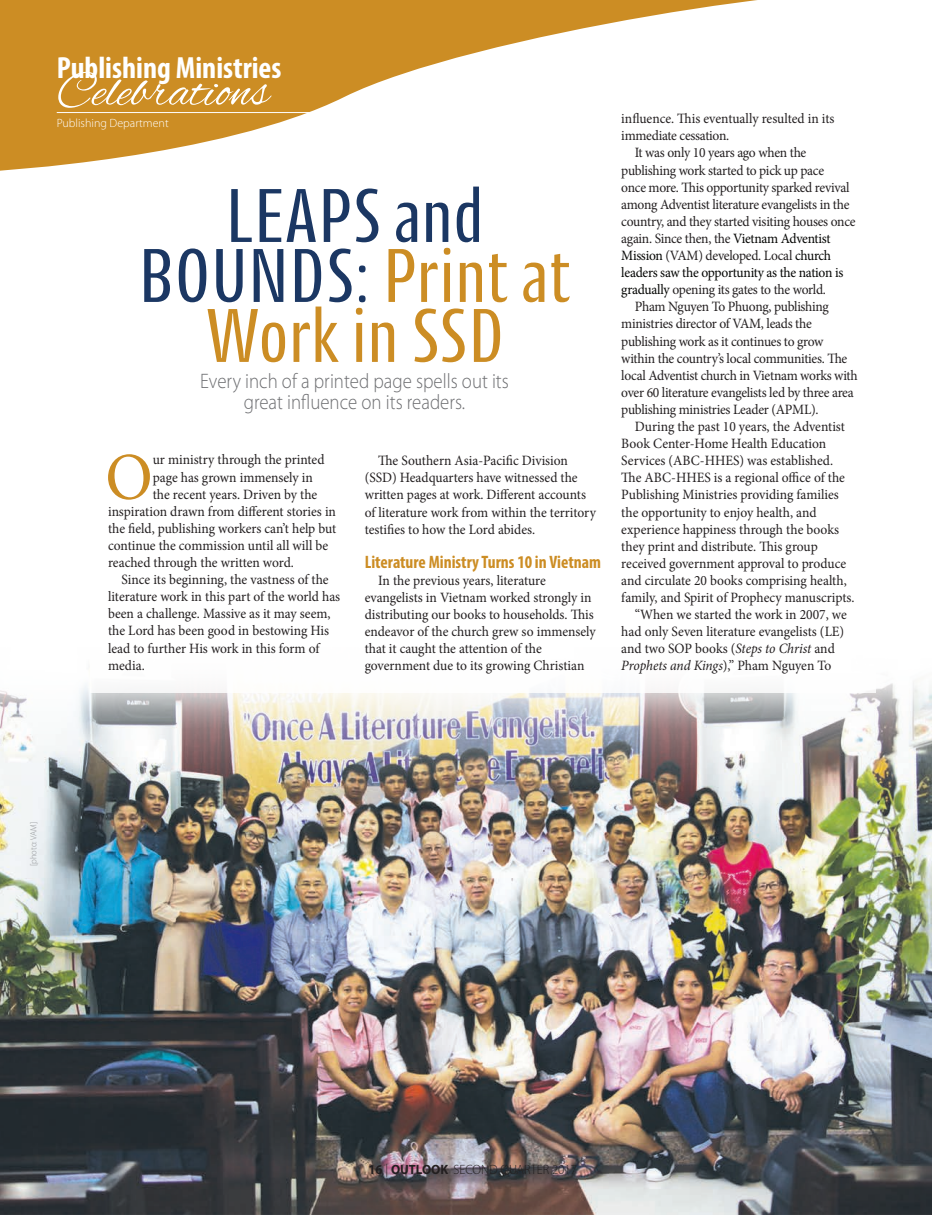
<style>
.page{position:relative;width:932px;height:1215px;background:#fff}
.page>*{position:absolute;margin:0;border:0;box-sizing:border-box;transform-origin:0 0}
.t1{font:78px/60px "Cantiga Cnd";color:#cc8d24;text-align:center}
.t2{font:66.9px "Minion Pro";color:#cc8d24;scale:.95 1}
.t3{font:50.25px "Alex Brush";color:#fff}
.t4{font:700 condensed 30.75px "Myriad Pro";color:#fff}
.t5{font:300 21px/21px "Myriad Pro";color:#6c6d70;text-align:center;scale:.9 1}
.t6{font:700 condensed 18px "Myriad Pro";color:#cc8d24}
.t7{font:14.25px/17.1px "Minion Pro";letter-spacing:-.01em;color:#231f20;scale:.95 1}
.t8{font:14.25px "Minion Pro";letter-spacing:-.02em;color:#040503;scale:.95 1}
.t9{font:italic 14.25px "Minion Pro";letter-spacing:-.01em;color:#231f20;scale:.95 1}
.t10{font:300 13.5px "Myriad Pro";color:#231f20;scale:.95 1}
.t11{font:300 12px "Myriad Pro";color:#fff}
.t12{font:300 9px "Myriad Pro";letter-spacing:-.005em;color:#939598;scale:.95 1}
.s1{color:#1b3763}
.s2{color:#040503}
.s3{font-style:italic}
.s4{font-style:normal}
.s5{font-weight:700}
</style>
<div class="page">
<img style="left:0;top:682px;width:932px;height:533px">
<div style="left:90px;top:81px;width:785px;height:611px;background:#fff"></div>
<svg style="left:0;top:0;width:757px;height:171px;fill:#cc8d24"></svg>
<hr style="left:57px;top:112px;width:256px;height:1px;background:#fff">
<h3 class="t4" style="left:57px;top:48px;width:226px">Publishing Ministries</h3>
<h3 class="t3" style="left:57px;top:63px;width:214px">Celebrations</h3>
<p class="t11" style="left:57px;top:116px;width:113px">Publishing Department</p>
<h1 class="t1" style="left:138px;top:183px;width:434px"><span class="s1">LEAPS and<br>BOUNDS:</span> Print at<br>Work in SSD</h1>
<h3 class="t5" style="left:200px;top:371px;width:344px">Every inch of a printed page spells out its great influence on its readers.</h3>
<h2 class="t2" style="left:105px;top:433px;width:51px">O</h2>
<p class="t7" style="left:153px;top:451px;width:182px">ur ministry through the printed</p>
<p class="t7" style="left:153px;top:469px;width:170px">page has grown immensely in</p>
<p class="t7" style="left:153px;top:486px;width:175px">the recent years. Driven by the</p>
<p class="t7" style="left:108px;top:503px;width:241px">inspiration drawn from different stories in</p>
<p class="t7" style="left:108px;top:520px;width:242px">the field, publishing workers can’t help but</p>
<p class="t7" style="left:108px;top:537px;width:233px">continue the commission until all will be</p>
<p class="t7" style="left:108px;top:554px;width:197px">reached through the written word.</p>
<p class="t7" style="left:122px;top:571px;width:219px">Since its beginning, the vastness of the</p>
<p class="t7" style="left:108px;top:588px;width:246px">literature work in this part of the world has</p>
<p class="t7" style="left:108px;top:605px;width:236px">been a challenge. Massive as it may seem,</p>
<p class="t7" style="left:108px;top:622px;width:234px">the Lord has been good in bestowing His</p>
<p class="t7" style="left:108px;top:640px;width:224px">lead to further His work in this form of</p>
<p class="t7" style="left:108px;top:657px;width:40px">media.</p>
<p class="t7" style="left:365px;top:452px;width:245px;text-indent:13px">The Southern Asia-Pacific Division (SSD) Headquarters have witnessed the written pages at work. Different accounts of literature work from within the territory testifies to how the Lord abides.</p>
<p class="t6" style="left:364px;top:551px;width:238px">Literature Ministry Turns 10 in Vietnam</p>
<p class="t7" style="left:365px;top:572px;width:245px;text-indent:13px">In the previous years, literature evangelists in Vietnam worked strongly in distributing our books to households. This endeavor of the church grew so immensely that it caught the attention of the government due to its growing Christian</p>
<p class="t7" style="left:621px;top:110px;width:226px">influence. This eventually resulted in its</p>
<p class="t7" style="left:621px;top:127px;width:115px">immediate cessation.</p>
<p class="t7" style="left:634px;top:144px;width:182px">It was only 10 years ago when the</p>
<p class="t7" style="left:621px;top:161px;width:215px">publishing work started to pick up pace</p>
<p class="t7" style="left:621px;top:179px;width:242px">once more. This opportunity sparked revival</p>
<p class="t7" style="left:621px;top:196px;width:242px">among Adventist literature evangelists in the</p>
<p class="t7" style="left:621px;top:213px;width:248px">country, and they started visiting houses once</p>
<p class="t7" style="left:621px;top:230px;width:222px">again. Since then, the <span class="s2">Vietnam Adventist</span></p>
<p class="t7" style="left:621px;top:247px;width:222px"><span class="s2">Mission</span> (VAM) developed. Local <span class="s2">church</span></p>
<p class="t8" style="left:621px;top:263px;width:235px">leaders saw the opportunity as the nation is</p>
<p class="t7" style="left:621px;top:281px;width:217px"><span class="s2">gradually</span> opening its gates to the world.</p>
<p class="t7" style="left:634px;top:298px;width:206px">Pham Nguyen To Phuong, publishing</p>
<p class="t7" style="left:621px;top:315px;width:202px">ministries director of VAM, leads the</p>
<p class="t7" style="left:621px;top:332px;width:214px">publishing work as it continues to grow</p>
<p class="t7" style="left:621px;top:350px;width:239px">within the country’s local communities. The</p>
<p class="t7" style="left:621px;top:367px;width:250px">local Adventist church in Vietnam works with</p>
<p class="t7" style="left:621px;top:384px;width:246px">over 60 literature evangelists led by three area</p>
<p class="t7" style="left:621px;top:401px;width:209px">publishing ministries Leader (APML).</p>
<p class="t7" style="left:634px;top:418px;width:223px">During the past 10 years, the Adventist</p>
<p class="t7" style="left:621px;top:435px;width:217px">Book Center-Home Health Education</p>
<p class="t7" style="left:621px;top:452px;width:224px">Services (ABC-HHES) was established.</p>
<p class="t7" style="left:621px;top:469px;width:237px">The ABC-HHES is a regional office of the</p>
<p class="t7" style="left:621px;top:486px;width:230px">Publishing Ministries providing families</p>
<p class="t7" style="left:621px;top:503px;width:207px">the opportunity to enjoy health, and</p>
<p class="t7" style="left:621px;top:521px;width:231px">experience happiness through the books</p>
<p class="t7" style="left:621px;top:538px;width:208px">they print and distribute. This group</p>
<p class="t7" style="left:621px;top:555px;width:238px">received government approval to produce</p>
<p class="t7" style="left:621px;top:572px;width:239px">and circulate 20 books comprising health,</p>
<p class="t7" style="left:621px;top:589px;width:247px">family, and Spirit of Prophecy manuscripts.</p>
<p class="t7" style="left:634px;top:606px;width:225px">“When we started the work in 2007, we</p>
<p class="t7" style="left:621px;top:623px;width:236px">had only Seven literature evangelists (LE)</p>
<p class="t7" style="left:621px;top:640px;width:226px">and two SOP books (<span class="s3">Steps to Christ</span> and</p>
<p class="t9" style="left:621px;top:656px;width:223px">Prophets and Kings<span class="s4">),” Pham Nguyen To</span></p>
<p class="t12" style="left:28px;top:866px;width:48px;rotate:-90deg">[photo: VAM]</p>
<p class="t10" style="left:368px;top:1162px;width:221px"><span class="s5">16</span> | <span class="s5">OUTLOOK</span> SECOND QUARTER 2017</p>
</div>
